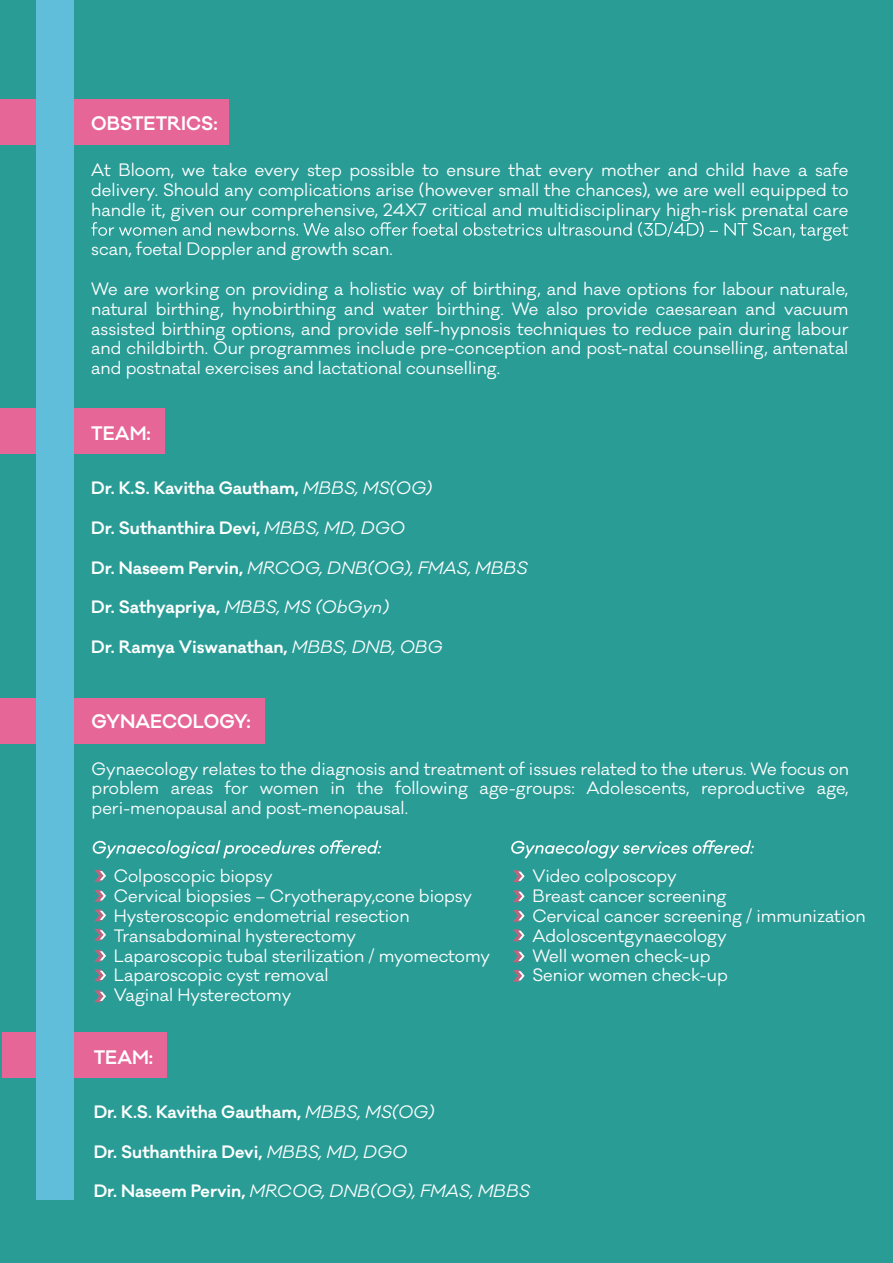
<style>
.page{position:relative;width:893px;height:1263px;background:#299c96}
.page>*{position:absolute;margin:0;border:0;box-sizing:border-box;transform-origin:0 0}
.t1{font:600 18px "Galano Classic";color:#fff}
.t2{font:16.5px/19.8px "Galano Classic";color:#fff;text-align:justify}
.t3{font:600 16.5px "Galano Classic";color:#fff}
.t4{font:italic 16.5px "Galano Classic";color:#fff}
.s1{font-weight:400;font-style:italic}
.s2{font-weight:600;font-style:normal}
</style>
<div class="page">
<div style="left:0;top:408px;width:164px;height:46px;background:#e66697"></div>
<svg style="left:91px;top:222px;width:757px;height:19px"></svg>
<div style="left:0;top:99px;width:228px;height:46px;background:#e66697"></div>
<svg style="left:511px;top:840px;width:243px;height:18px"></svg>
<svg style="left:93px;top:840px;width:288px;height:18px"></svg>
<div style="left:0;top:698px;width:264px;height:45px;background:#e66697"></div>
<svg style="left:513px;top:870px;width:12px;height:12px"></svg>
<svg style="left:513px;top:890px;width:12px;height:12px"></svg>
<svg style="left:513px;top:910px;width:12px;height:12px"></svg>
<svg style="left:513px;top:929px;width:12px;height:12px"></svg>
<svg style="left:513px;top:950px;width:12px;height:12px"></svg>
<svg style="left:513px;top:970px;width:12px;height:12px"></svg>
<svg style="left:94px;top:870px;width:12px;height:12px"></svg>
<svg style="left:94px;top:890px;width:12px;height:12px"></svg>
<svg style="left:94px;top:909px;width:12px;height:12px"></svg>
<svg style="left:94px;top:929px;width:12px;height:12px"></svg>
<svg style="left:94px;top:950px;width:12px;height:12px"></svg>
<svg style="left:94px;top:969px;width:12px;height:12px"></svg>
<svg style="left:94px;top:990px;width:12px;height:12px"></svg>
<div style="left:2px;top:1032px;width:165px;height:46px;background:#e66697"></div>
<div style="left:37px;top:0;width:37px;height:1200px;background:#61beda"></div>
<p class="t1" style="left:91px;top:111px;width:128px">OBSTETRICS:</p>
<p class="t2" style="left:91px;top:160px;width:759px">At Bloom, we take every step possible to ensure that every mother and child have a safe delivery. Should any complications arise (however small the chances), we are well equipped to handle it, given our comprehensive, 24X7 critical and multidisciplinary high-risk prenatal care</p>
<p class="t2" style="left:91px;top:240px;width:303px">scan, foetal Doppler and growth scan.</p>
<p class="t2" style="left:91px;top:279px;width:759px">We are working on providing a holistic way of birthing, and have options for labour naturale, natural birthing, hynobirthing and water birthing. We also provide caesarean and vacuum assisted birthing options, and provide self-hypnosis techniques to reduce pain during labour and childbirth. Our programmes include pre-conception and post-natal counselling, antenatal and postnatal exercises and lactational counselling.</p>
<p class="t1" style="left:91px;top:422px;width:61px">TEAM:</p>
<p class="t3" style="left:91px;top:477px;width:343px">Dr. K.S. Kavitha Gautham, <span class="s1">MBBS, MS(OG)</span></p>
<p class="t3" style="left:91px;top:517px;width:315px">Dr. Suthanthira Devi, <span class="s1">MBBS, MD, DGO</span></p>
<p class="t4" style="left:91px;top:557px;width:438px"><span class="s2">Dr. Naseem Pervin,</span> MRCOG, DNB(OG), FMAS, MBBS</p>
<p class="t3" style="left:91px;top:596px;width:299px">Dr. Sathyapriya, <span class="s1">MBBS, MS (ObGyn)</span></p>
<p class="t3" style="left:91px;top:636px;width:353px">Dr. Ramya Viswanathan, <span class="s1">MBBS, DNB, OBG</span></p>
<p class="t1" style="left:92px;top:710px;width:161px">GYNAECOLOGY:</p>
<p class="t2" style="left:92px;top:759px;width:759px">Gynaecology relates to the diagnosis and treatment of issues related to the uterus. We focus on problem areas for women in the following age-groups: Adolescents, reproductive age, peri-menopausal and post-menopausal.</p>
<p class="t2" style="left:114px;top:867px;width:378px;text-align:left">Colposcopic biopsy<br>Cervical biopsies – Cryotherapy,cone biopsy Hysteroscopic endometrial resection Transabdominal hysterectomy<br>Laparoscopic tubal sterilization / myomectomy Laparoscopic cyst removal<br>Vaginal Hysterectomy</p>
<p class="t1" style="left:94px;top:1046px;width:61px">TEAM:</p>
<p class="t2" style="left:532px;top:867px;width:335px;text-align:left">Video colposcopy<br>Breast cancer screening<br>Cervical cancer screening / immunization<br>Adoloscentgynaecology<br>Well women check-up<br>Senior women check-up</p>
<p class="t3" style="left:94px;top:1101px;width:342px">Dr. K.S. Kavitha Gautham, <span class="s1">MBBS, MS(OG)</span></p>
<p class="t3" style="left:94px;top:1141px;width:315px">Dr. Suthanthira Devi, <span class="s1">MBBS, MD, DGO</span></p>
<p class="t4" style="left:94px;top:1181px;width:438px"><span class="s2">Dr. Naseem Pervin,</span> MRCOG, DNB(OG), FMAS, MBBS</p>
</div>
